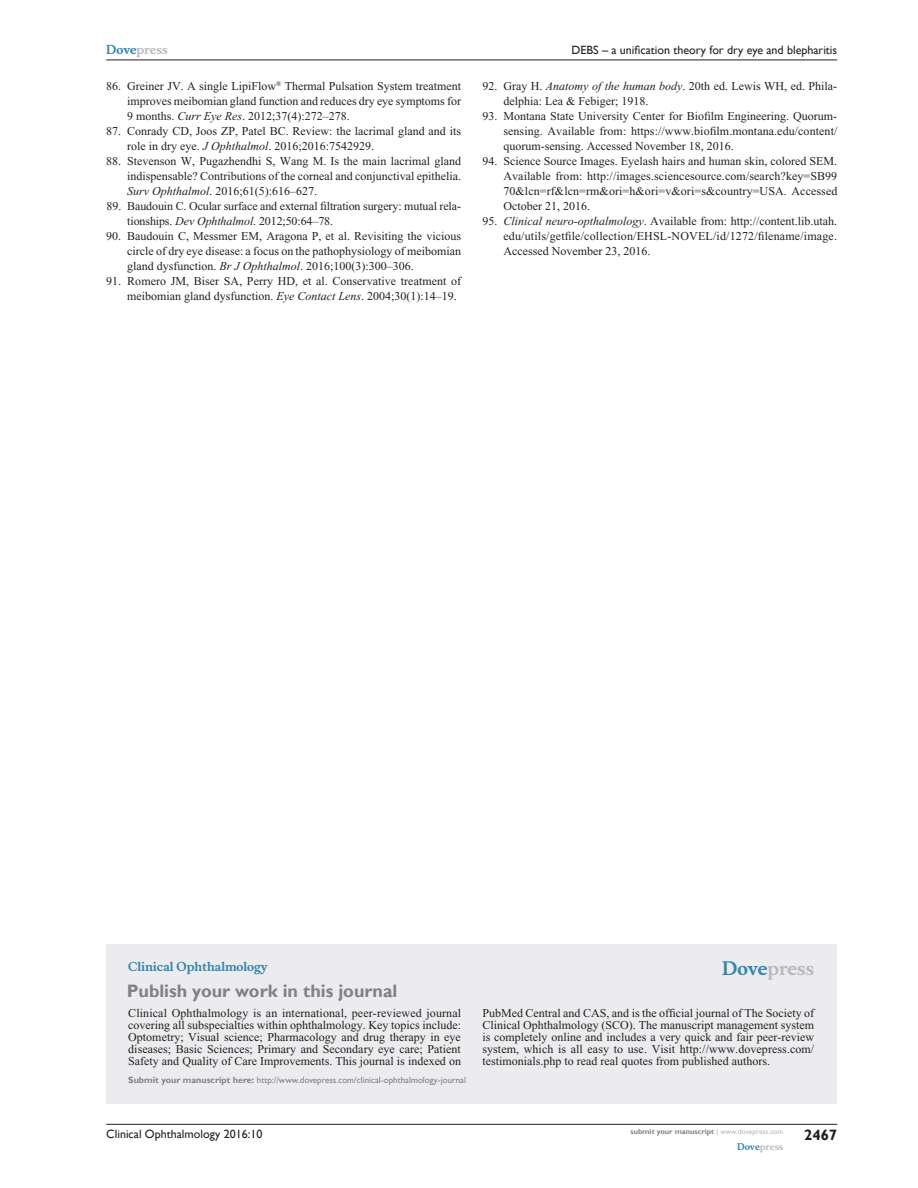
<style>
.page{position:relative;width:918px;height:1188px;background:#fff}
.page>*{position:absolute;margin:0;border:0;box-sizing:border-box;transform-origin:0 0}
.PromBx-H1{font:700 18px "Gill Sans";color:#808285}
.PromBx-Brand{font:700 18px "Musee";color:#b8b9bc}
.t1{font:700 15px "Gill Sans";color:#231f20}
.RefNL2{font:12px/15px "Times New Roman";color:#231f20;text-align:justify}
.PromBx-Tx{font:12px/12px "Times New Roman";color:#231f20;text-align:justify}
.t2{font:12px "Gill Sans";color:#231f20}
.PromBx-JrnlName{font:700 12px "Musee";color:#3485ae}
.t3{font:700 12px "Musee";color:#b8b9bc}
.PromBx-SubmitMssWebA{font:9px "Gill Sans";color:#808285}
.t4{font:700 9px "Musee";color:#b8b9bc}
.t5{font:700 7.5px "Gill Sans";color:#808285}
.s1{color:#3485ae}
.s2{font-style:italic}
.s3{font-weight:700}
.s4{font-weight:400;color:#b8b9bc}
</style>
<div class="page">
<div style="left:106px;top:944px;width:731px;height:159px;background:#ececee"></div>
<hr style="left:106px;top:1124px;width:731px;height:1px;background:#231f20">
<hr style="left:106px;top:60px;width:731px;height:1px;background:#231f20">
<p class="t3" style="left:106px;top:43px;width:63px"><span class="s1">Dove</span>press</p>
<p class="RefNL2" style="left:127px;top:79px;width:335px;text-indent:-21px">86. Greiner JV. A single LipiFlow<sup>®</sup> Thermal Pulsation System treatment improves meibomian gland function and reduces dry eye symptoms for 9 months. <span class="s2">Curr Eye Res</span>. 2012;37(4):272–278.</p>
<p class="RefNL2" style="left:127px;top:124px;width:335px;text-indent:-21px">87. Conrady CD, Joos ZP, Patel BC. Review: the lacrimal gland and its role in dry eye. <span class="s2">J Ophthalmol</span>. 2016;2016:7542929.</p>
<p class="RefNL2" style="left:127px;top:154px;width:335px;text-indent:-21px">88. Stevenson W, Pugazhendhi S, Wang M. Is the main lacrimal gland indispensable? Contributions of the corneal and conjunctival epithelia.<br><span class="s2">Surv Ophthalmol</span>. 2016;61(5):616–627.</p>
<p class="RefNL2" style="left:127px;top:199px;width:335px;text-indent:-21px">89. Baudouin C. Ocular surface and external filtration surgery: mutual rela&shy;tionships. <span class="s2">Dev Ophthalmol</span>. 2012;50:64–78.</p>
<p class="RefNL2" style="left:127px;top:229px;width:335px;text-indent:-21px">90. Baudouin C, Messmer EM, Aragona P, et al. Revisiting the vicious circle of dry eye disease: a focus on the pathophysiology of meibomian gland dysfunction. <span class="s2">Br J Ophthalmol</span>. 2016;100(3):300–306.</p>
<p class="RefNL2" style="left:127px;top:274px;width:335px;text-indent:-21px">91. Romero JM, Biser SA, Perry HD, et al. Conservative treatment of meibomian gland dysfunction. <span class="s2">Eye Contact Lens</span>. 2004;30(1):14–19.</p>
<p class="t2" style="left:571px;top:43px;width:267px">DEBS – a unification theory for dry eye and blepharitis</p>
<p class="RefNL2" style="left:503px;top:79px;width:335px;text-indent:-21px">92. Gray H. <span class="s2">Anatomy of the human body</span>. 20th ed. Lewis WH, ed. Phila&shy;delphia: Lea &amp; Febiger; 1918.</p>
<p class="RefNL2" style="left:503px;top:109px;width:336px;text-indent:-21px">93. Montana State University Center for Biofilm Engineering. Quorum&shy;sensing. Available from: https://www.biofilm.montana.edu/content/ quorum-sensing. Accessed November 18, 2016.</p>
<p class="RefNL2" style="left:503px;top:154px;width:336px;text-indent:-21px">94. Science Source Images. Eyelash hairs and human skin, colored SEM.<br>Available from: http://images.sciencesource.com/search?key=SB99<br>70&amp;lcn=rf&amp;lcn=rm&amp;ori=h&amp;ori=v&amp;ori=s&amp;country=USA. Accessed October 21, 2016.</p>
<p class="RefNL2" style="left:503px;top:214px;width:335px;text-indent:-21px">95. <span class="s2">Clinical neuro-opthalmology</span>. Available from: http://content.lib.utah. edu/utils/getfile/collection/EHSL-NOVEL/id/1272/filename/image.<br>Accessed November 23, 2016.</p>
<p class="PromBx-JrnlName" style="left:128px;top:959px;width:141px">Clinical Ophthalmology</p>
<p class="PromBx-H1" style="left:127px;top:980px;width:272px">Publish your work in this journal</p>
<p class="PromBx-Brand" style="left:722px;top:958px;width:94px"><span class="s1">Dove</span>press</p>
<p class="PromBx-Tx" style="left:128px;top:1007px;width:334px">Clinical Ophthalmology is an international, peer-reviewed journal covering all subspecialties within ophthalmology. Key topics include:<br>Optometry; Visual science; Pharmacology and drug therapy in eye diseases; Basic Sciences; Primary and Secondary eye care; Patient Safety and Quality of Care Improvements. This journal is indexed on</p>
<p class="PromBx-Tx" style="left:482px;top:1007px;width:333px">PubMed Central and CAS, and is the official journal of The Society of Clinical Ophthalmology (SCO). The manuscript management system is completely online and includes a very quick and fair peer-review system, which is all easy to use. Visit http://www.dovepress.com/ testimonials.php to read real quotes from published authors.</p>
<p class="PromBx-SubmitMssWebA" style="left:128px;top:1075px;width:339px"><span class="s3">Submit your manuscript here:</span> http://www.dovepress.com/clinical-ophthalmology-journal</p>
<p class="t2" style="left:106px;top:1127px;width:158px">Clinical Ophthalmology 2016:10</p>
<p class="t5" style="left:631px;top:1127px;width:154px">submit your manuscript <span class="s4">| www.dovepress.com</span></p>
<p class="t4" style="left:737px;top:1141px;width:48px"><span class="s1">Dove</span>press</p>
<p class="t1" style="left:804px;top:1126px;width:35px">2467</p>
</div>
